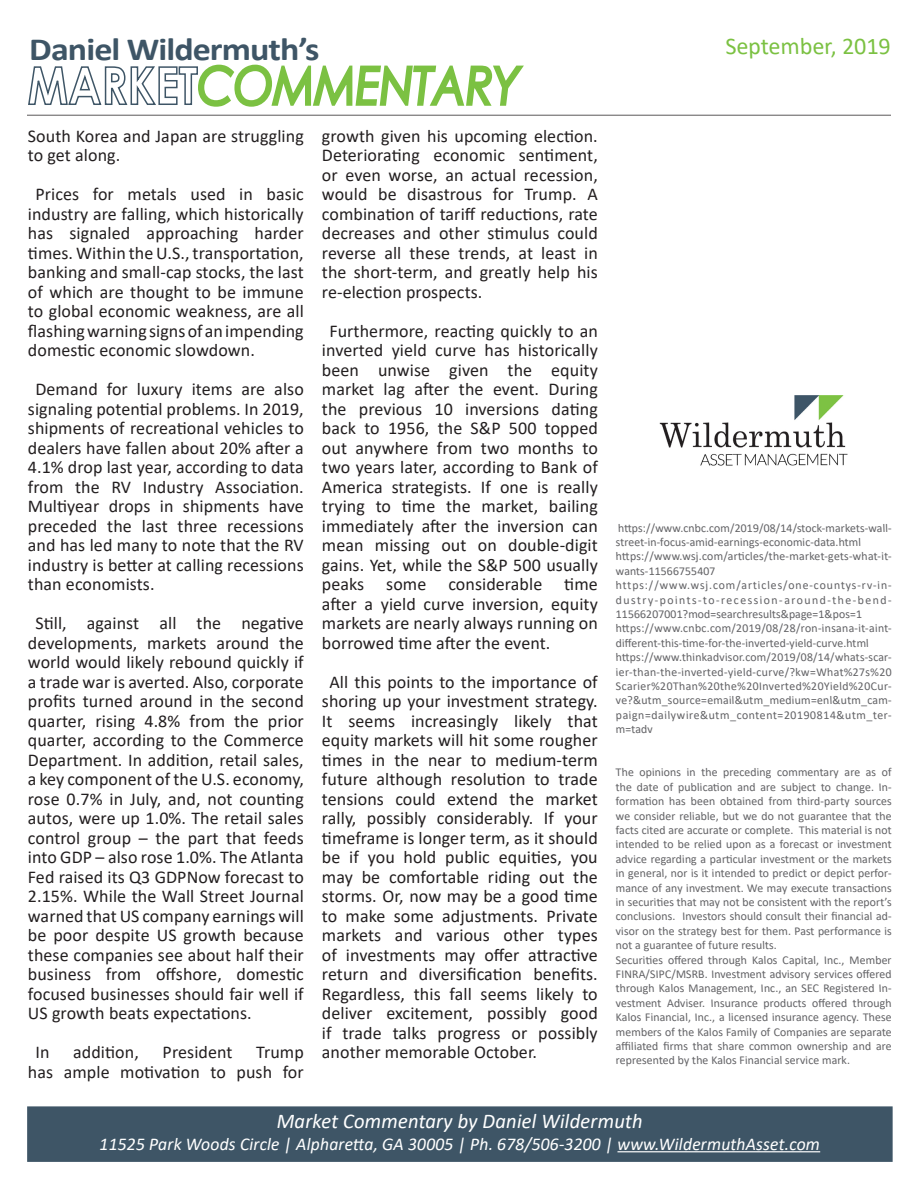
<style>
.page{position:relative;width:918px;height:1188px;background:#fff}
.page>*{position:absolute;margin:0;border:0;box-sizing:border-box;transform-origin:0 0}
.t1{font:italic 51.75px "Century Gothic";color:#7bc142;scale:.87 1}
.t2{font:700 32.4px "Calibri";letter-spacing:-.025em;color:#3e5566;scale:1.11 1}
.t3{font:24px "Calibri";color:#7bc142}
.t4{font:italic 21px "Calibri";color:#fff}
.t5{font:18px/19.5px "Calibri";letter-spacing:.005em;color:#231f20;text-align:justify}
.t6{font:italic 18px "Calibri";color:#fff}
.t7{font:12px/14.4px "Calibri";letter-spacing:-.02em;color:#636366}
</style>
<div class="page">
<hr style="left:27px;top:115px;width:864px;height:1px;background:#231f20">
<img style="left:659px;top:396px;width:189px;height:70px">
<div style="left:28px;top:1107px;width:864px;height:54px;background:#3e5566"></div>
<hr style="left:618px;top:1151px;width:202px;height:1px;background:#fff">
<div style="left:27px;top:1106px;width:866px;height:56px;border:2px solid #3e5566"></div>
<svg style="left:28px;top:64px;width:496px;height:43px"></svg>
<h2 class="t2" style="left:29px;top:26px;width:263px">Daniel Wildermuth’s</h2>
<h1 class="t1" style="left:198px;top:49px;width:372px">COMMENTARY</h1>
<p class="t5" style="left:28px;top:125px;width:277px">South Korea and Japan are struggling to get along.</p>
<p class="t5" style="left:28px;top:184px;width:277px;text-indent:8px">Prices for metals used in basic industry are falling, which historically has signaled approaching harder times. Within the U.S., transportation, banking and small-cap stocks, the last of which are thought to be immune to global economic weakness, are all flashing warning signs of an impending domestic economic slowdown.</p>
<p class="t5" style="left:28px;top:379px;width:277px;text-indent:8px">Demand for luxury items are also signaling potential problems. In 2019, shipments of recreational vehicles to dealers have fallen about 20% after a 4.1% drop last year, according to data from the RV Industry Association.<br>Multiyear drops in shipments have preceded the last three recessions and has led many to note that the RV industry is better at calling recessions than economists.</p>
<p class="t5" style="left:28px;top:613px;width:277px;text-indent:8px">Still, against all the negative developments, markets around the world would likely rebound quickly if a trade war is averted. Also, corporate profits turned around in the second quarter, rising 4.8% from the prior quarter, according to the Commerce Department. In addition, retail sales, a key component of the U.S. economy, rose 0.7% in July, and, not counting autos, were up 1.0%. The retail sales control group – the part that feeds into GDP – also rose 1.0%. The Atlanta Fed raised its Q3 GDPNow forecast to 2.15%. While the Wall Street Journal warned that US company earnings will be poor despite US growth because these companies see about half their business from offshore, domestic focused businesses should fair well if US growth beats expectations.</p>
<p class="t5" style="left:35px;top:1042px;width:16px">In</p>
<p class="t5" style="left:73px;top:1042px;width:67px">addition,</p>
<p class="t5" style="left:163px;top:1042px;width:71px">President</p>
<p class="t5" style="left:28px;top:1042px;width:277px;text-align:right">Trump<br>has ample motivation to push for</p>
<p class="t5" style="left:322px;top:125px;width:277px">growth given his upcoming election.<br>Deteriorating economic sentiment, or even worse, an actual recession, would be disastrous for Trump. A combination of tariff reductions, rate decreases and other stimulus could reverse all these trends, at least in the short-term, and greatly help his re-election prospects.</p>
<p class="t5" style="left:322px;top:320px;width:278px;text-indent:8px">Furthermore, reacting quickly to an inverted yield curve has historically been unwise given the equity market lag after the event. During the previous 10 inversions dating back to 1956, the S&amp;P 500 topped out anywhere from two months to two years later, according to Bank of America strategists. If one is really trying to time the market, bailing immediately after the inversion can mean missing out on double-digit gains. Yet, while the S&amp;P 500 usually peaks some considerable time after a yield curve inversion, equity markets are nearly always running on borrowed time after the event.</p>
<p class="t5" style="left:322px;top:671px;width:277px;text-indent:8px">All this points to the importance of shoring up your investment strategy.<br>It seems increasingly likely that equity markets will hit some rougher times in the near to medium-term future although resolution to trade tensions could extend the market rally, possibly considerably. If your timeframe is longer term, as it should be if you hold public equities, you may be comfortable riding out the storms. Or, now may be a good time to make some adjustments. Private markets and various other types of investments may offer attractive return and diversification benefits.<br>Regardless, this fall seems likely to deliver excitement, possibly good if trade talks progress or possibly another memorable October.</p>
<h3 class="t3" style="left:726px;top:29px;width:168px">September, 2019</h3>
<p class="t7" style="left:616px;top:520px;width:278px">https://www.cnbc.com/2019/08/14/stock-markets-wall&shy;street-in-focus-amid-earnings-economic-data.html https://www.wsj.com/articles/the-market-gets-what-it&shy;wants-11566755407 https://www.wsj.com/articles/one-countys-rv-in&shy;dustry-points-to-recession-around-the-bend-11566207001?mod=searchresults&amp;page=1&amp;pos=1 https://www.cnbc.com/2019/08/28/ron-insana-it-aint&shy;different-this-time-for-the-inverted-yield-curve.html https://www.thinkadvisor.com/2019/08/14/whats-scar&shy;ier-than-the-inverted-yield-curve/?kw=What%27s%20<br>Scarier%20Than%20the%20Inverted%20Yield%20Cur&shy;ve?&amp;utm_source=email&amp;utm_medium=enl&amp;utm_cam&shy;paign=dailywire&amp;utm_content=20190814&amp;utm_ter&shy;m=tadv</p>
<p class="t7" style="left:616px;top:765px;width:278px">The opinions in the preceding commentary are as of the date of publication and are subject to change. In&shy;formation has been obtained from third-party sources we consider reliable, but we do not guarantee that the facts cited are accurate or complete. This material is not intended to be relied upon as a forecast or investment advice regarding a particular investment or the markets in general, nor is it intended to predict or depict perfor&shy;mance of any investment. We may execute transactions in securities that may not be consistent with the report’s conclusions. Investors should consult their financial ad&shy;visor on the strategy best for them. Past performance is not a guarantee of future results.<br>Securities offered through Kalos Capital, Inc., Member FINRA/SIPC/MSRB. Investment advisory services offered through Kalos Management, Inc., an SEC Registered In&shy;vestment Adviser. Insurance products offered through Kalos Financial, Inc., a licensed insurance agency. These members of the Kalos Family of Companies are separate affiliated firms that share common ownership and are represented by the Kalos Financial service mark.</p>
<p class="t4" style="left:277px;top:1107px;width:369px">Market Commentary by Daniel Wildermuth</p>
<p class="t6" style="left:100px;top:1131px;width:723px">11525 Park Woods Circle | Alpharetta, GA 30005 | Ph. 678/506-3200 | www.WildermuthAsset.com</p>
</div>
